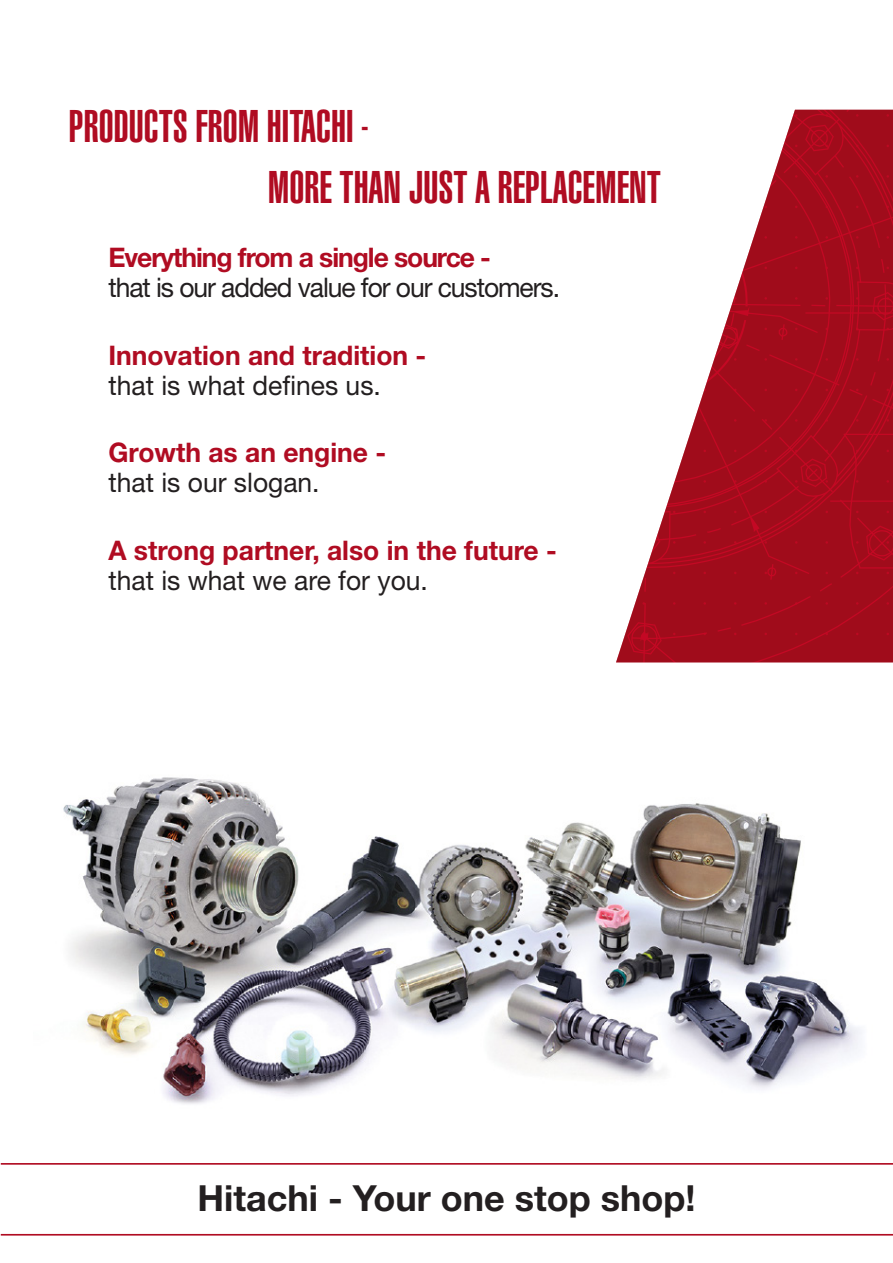
<style>
.page{position:relative;width:893px;height:1263px;background:#fff}
.page>*{position:absolute;margin:0;border:0;box-sizing:border-box;transform-origin:0 0}
.t1{font:45px "Helvetica LT Std Ultra Comp";color:#b00c22}
.t2{font:700 36px "Helvetica Neue LT Pro";color:#231f20}
.t3{font:700 27px "Helvetica Neue LT Pro";color:#b00c22}
.t4{font:27px "Helvetica Neue LT Pro";color:#231f20}
.t5{font:27px "Helvetica Neue LT Pro";letter-spacing:-.04em;color:#231f20}
.t6{font:700 27px "Helvetica Neue LT Pro";letter-spacing:-.04em;color:#b00c22}
</style>
<div class="page">
<img style="left:63px;top:777px;width:799px;height:327px">
<svg style="left:616px;top:110px;width:277px;height:552px;fill:#a00c1b"></svg>
<svg style="left:642px;top:378px;width:33px;height:19px"></svg>
<svg style="left:692px;top:193px;width:14px;height:15px"></svg>
<svg style="left:746px;top:344px;width:14px;height:7px"></svg>
<svg style="left:849px;top:389px;width:13px;height:6px"></svg>
<svg style="left:707px;top:528px;width:14px;height:5px"></svg>
<svg style="left:881px;top:259px;width:8px;height:14px"></svg>
<svg style="left:870px;top:372px;width:6px;height:14px"></svg>
<svg style="left:820px;top:583px;width:12px;height:8px"></svg>
<div style="left:718px;top:596px;width:93px;height:39px;background:#a00c1b"></div>
<svg style="left:616px;top:635px;width:5px;height:3px"></svg>
<hr style="left:1px;top:1163px;width:892px;height:2px;background:#b00c22">
<hr style="left:1px;top:1234px;width:892px;height:1px;background:#b00c22">
<p class="t1" style="left:69px;top:100px;width:301px">PRODUCTS FROM HITACHI -</p>
<p class="t1" style="left:268px;top:161px;width:395px">MORE THAN JUST A REPLACEMENT</p>
<p class="t6" style="left:108px;top:240px;width:384px">Everything from a single source -</p>
<p class="t5" style="left:108px;top:271px;width:453px">that is our added value for our customers.</p>
<p class="t3" style="left:108px;top:338px;width:319px">Innovation and tradition -</p>
<p class="t4" style="left:108px;top:368px;width:274px">that is what defines us.</p>
<p class="t3" style="left:108px;top:435px;width:279px">Growth as an engine -</p>
<p class="t4" style="left:108px;top:466px;width:213px">that is our slogan.</p>
<p class="t3" style="left:108px;top:533px;width:450px">A strong partner, also in the future -</p>
<p class="t4" style="left:108px;top:563px;width:321px">that is what we are for you.</p>
<p class="t2" style="left:197px;top:1175px;width:500px">Hitachi - Your one stop shop!</p>
</div>
